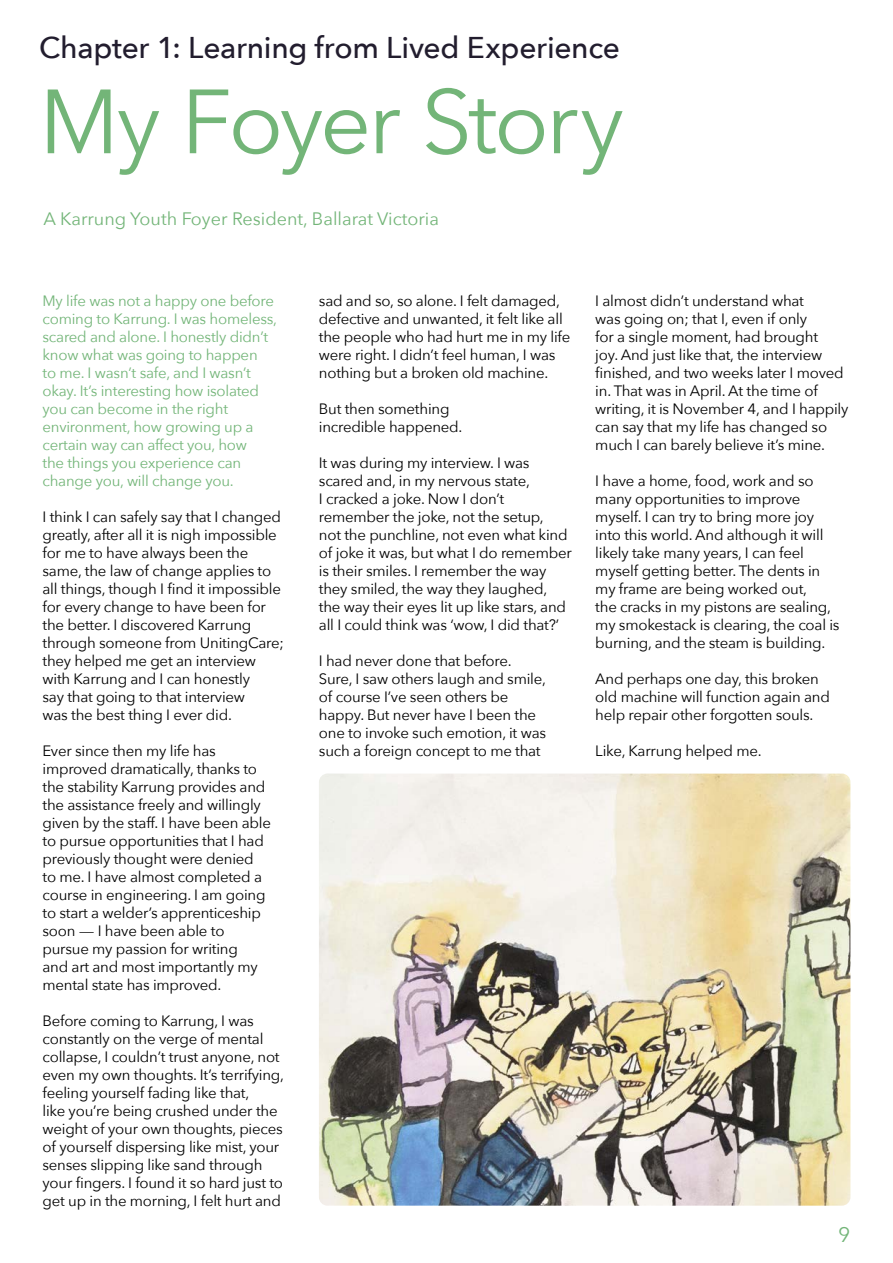
<style>
.page{position:relative;width:893px;height:1263px;background:#fff}
.page>*{position:absolute;margin:0;border:0;box-sizing:border-box;transform-origin:0 0}
.t1{font:90px "Avenir Next";letter-spacing:-.035em;color:#73b578}
.t2{font:500 30px "Avenir Next";letter-spacing:-.01em;color:#221d2e}
.t3{font:21px "Avenir Next";color:#73b578}
.t4{font:18px "Avenir Next";color:#73b578}
.t5{font:15px/18px "Avenir Next";letter-spacing:-.015em;color:#000}
.t6{font:15px/18px "Avenir Next";letter-spacing:-.015em;color:#73b578}
</style>
<div class="page">
<img style="left:319px;top:774px;width:531px;height:432px">
<h2 class="t2" style="left:39px;top:22px;width:582px">Chapter 1: Learning from Lived Experience</h2>
<h1 class="t1" style="left:39px;top:46px;width:586px">My Foyer Story</h1>
<p class="t4" style="left:44px;top:204px;width:397px">A Karrung Youth Foyer Resident, Ballarat Victoria</p>
<p class="t6" style="left:43px;top:291px;width:236px">My life was not a happy one before coming to Karrung. I was homeless, scared and alone. I honestly didn’t know what was going to happen<br>to me. I wasn’t safe, and I wasn’t okay. It’s interesting how isolated you can become in the right environment, how growing up a certain way can affect you, how<br>the things you experience can change you, will change you.</p>
<p class="t5" style="left:43px;top:507px;width:243px">I think I can safely say that I changed greatly, after all it is nigh impossible for me to have always been the same, the law of change applies to all things, though I find it impossible for every change to have been for the better. I discovered Karrung through someone from UnitingCare; they helped me get an interview with Karrung and I can honestly<br>say that going to that interview<br>was the best thing I ever did.</p>
<p class="t5" style="left:43px;top:741px;width:230px">Ever since then my life has improved dramatically, thanks to the stability Karrung provides and the assistance freely and willingly given by the staff. I have been able to pursue opportunities that I had previously thought were denied to me. I have almost completed a course in engineering. I am going to start a welder’s apprenticeship soon —I have been able to pursue my passion for writing<br>and art and most importantly my mental state has improved.</p>
<p class="t5" style="left:43px;top:1011px;width:243px">Before coming to Karrung, I was constantly on the verge of mental collapse, I couldn’t trust anyone, not even my own thoughts. It’s terrifying, feeling yourself fading like that,<br>like you’re being crushed under the weight of your own thoughts, pieces of yourself dispersing like mist, your senses slipping like sand through your fingers. I found it so hard just to get up in the morning, I felt hurt and</p>
<p class="t5" style="left:319px;top:291px;width:253px">sad and so, so alone. I felt damaged, defective and unwanted, it felt like all the people who had hurt me in my life were right. I didn’t feel human, I was nothing but a broken old machine.</p>
<p class="t5" style="left:319px;top:399px;width:145px">But then something incredible happened.</p>
<p class="t5" style="left:319px;top:453px;width:254px">It was during my interview. I was scared and, in my nervous state,<br>I cracked a joke. Now I don’t remember the joke, not the setup,<br>not the punchline, not even what kind of joke it was, but what I do remember is their smiles. I remember the way they smiled, the way they laughed, the way their eyes lit up like stars, and all I could think was ‘wow, I did that?’</p>
<p class="t5" style="left:319px;top:651px;width:229px">I had never done that before.<br>Sure, I saw others laugh and smile, of course I’ve seen others be happy. But never have I been the one to invoke such emotion, it was such a foreign concept to me that</p>
<p class="t5" style="left:595px;top:291px;width:255px">I almost didn’t understand what<br>was going on; that I, even if only<br>for a single moment, had brought<br>joy. And just like that, the interview finished, and two weeks later I moved in. That was in April. At the time of writing, it is November 4, and I happily can say that my life has changed so much I can barely believe it’s mine.</p>
<p class="t5" style="left:595px;top:471px;width:246px">I have a home, food, work and so many opportunities to improve myself. I can try to bring more joy into this world. And although it will likely take many years, I can feel myself getting better. The dents in my frame are being worked out,<br>the cracks in my pistons are sealing, my smokestack is clearing, the coal is burning, and the steam is building.</p>
<p class="t5" style="left:595px;top:669px;width:236px">And perhaps one day, this broken old machine will function again and help repair other forgotten souls.</p>
<p class="t5" style="left:595px;top:741px;width:168px">Like, Karrung helped me.</p>
<h3 class="t3" style="left:838px;top:1217px;width:14px">9</h3>
</div>
